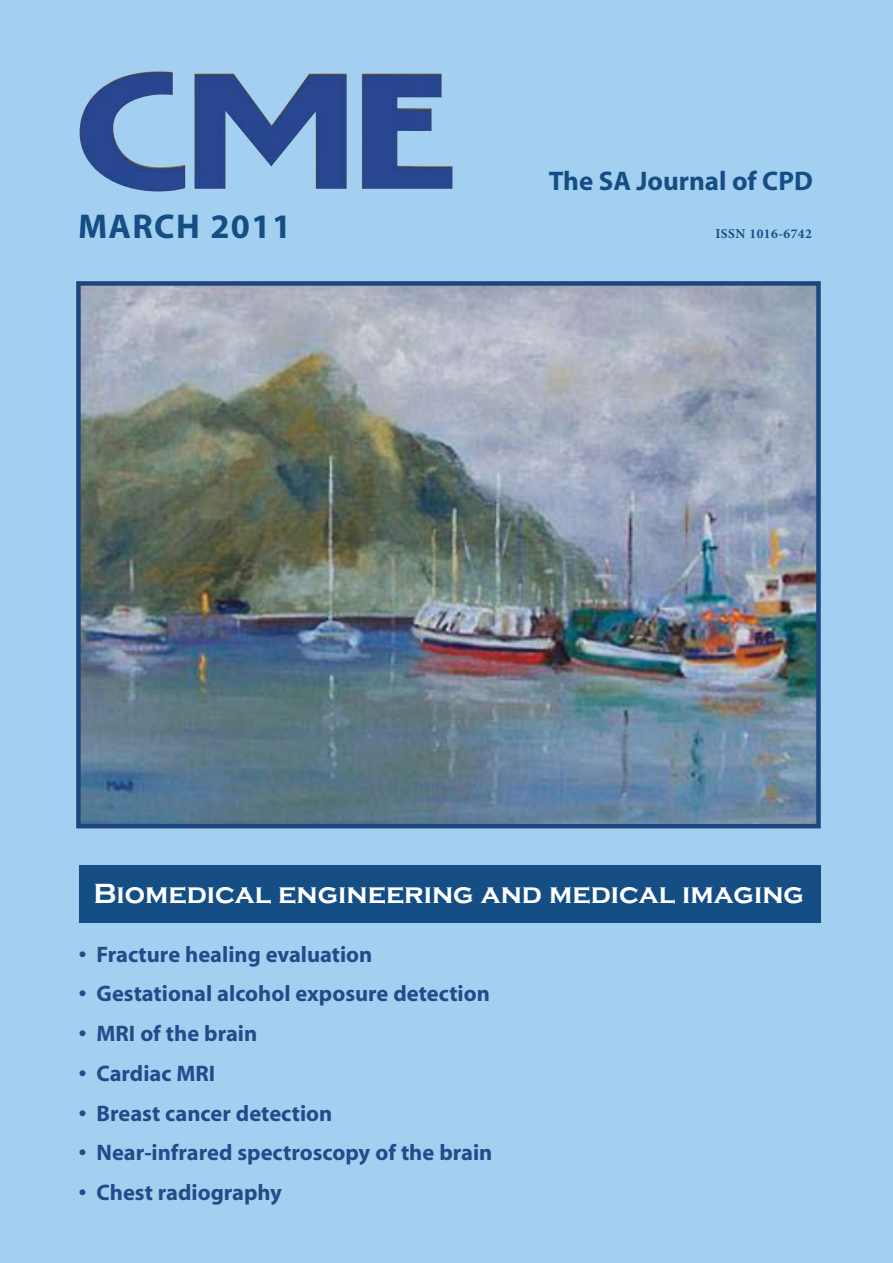
<style>
.page{position:relative;width:893px;height:1263px;background:#fff}
.page>*{position:absolute;margin:0;border:0;box-sizing:border-box;transform-origin:0 0}
.t1{font:700 34.5px "Myriad";letter-spacing:.04em;color:#154e84}
.t2{font:700 28.5px "Copperplate Gothic";color:#fff}
.t3{font:700 27px "Myriad";color:#154e84}
.t4{font:700 22.5px "Myriad";color:#234b8a}
.t5{font:700 13.5px "Minion Pro";letter-spacing:.035em;color:#154e84}
</style>
<div class="page">
<div style="left:1px;top:0;width:892px;height:1263px;background:#a3d0f1"></div>
<div style="left:79px;top:865px;width:742px;height:57px;background:#154e84"></div>
<img style="left:80px;top:71px;width:372px;height:120px">
<img style="left:81px;top:286px;width:735px;height:537px">
<div style="left:76px;top:281px;width:745px;height:547px;border:4px solid #1f467c"></div>
<h1 class="t1" style="left:78px;top:208px;width:215px">MARCH 2011</h1>
<p class="t3" style="left:549px;top:167px;width:266px">The SA Journal of CPD</p>
<p class="t5" style="left:715px;top:224px;width:98px">ISSN 1016-6742</p>
<p class="t2" style="left:94px;top:878px;width:712px">Biomedical engineering and medical imaging</p>
<p class="t4" style="left:79px;top:942px;width:295px">• Fracture healing evaluation</p>
<p class="t4" style="left:79px;top:982px;width:412px">• Gestational alcohol exposure detection</p>
<p class="t4" style="left:79px;top:1022px;width:180px">• MRI of the brain</p>
<p class="t4" style="left:79px;top:1062px;width:138px">• Cardiac MRI</p>
<p class="t4" style="left:79px;top:1101px;width:255px">• Breast cancer detection</p>
<p class="t4" style="left:79px;top:1141px;width:415px">• Near-infrared spectroscopy of the brain</p>
<p class="t4" style="left:79px;top:1181px;width:205px">• Chest radiography</p>
</div>
